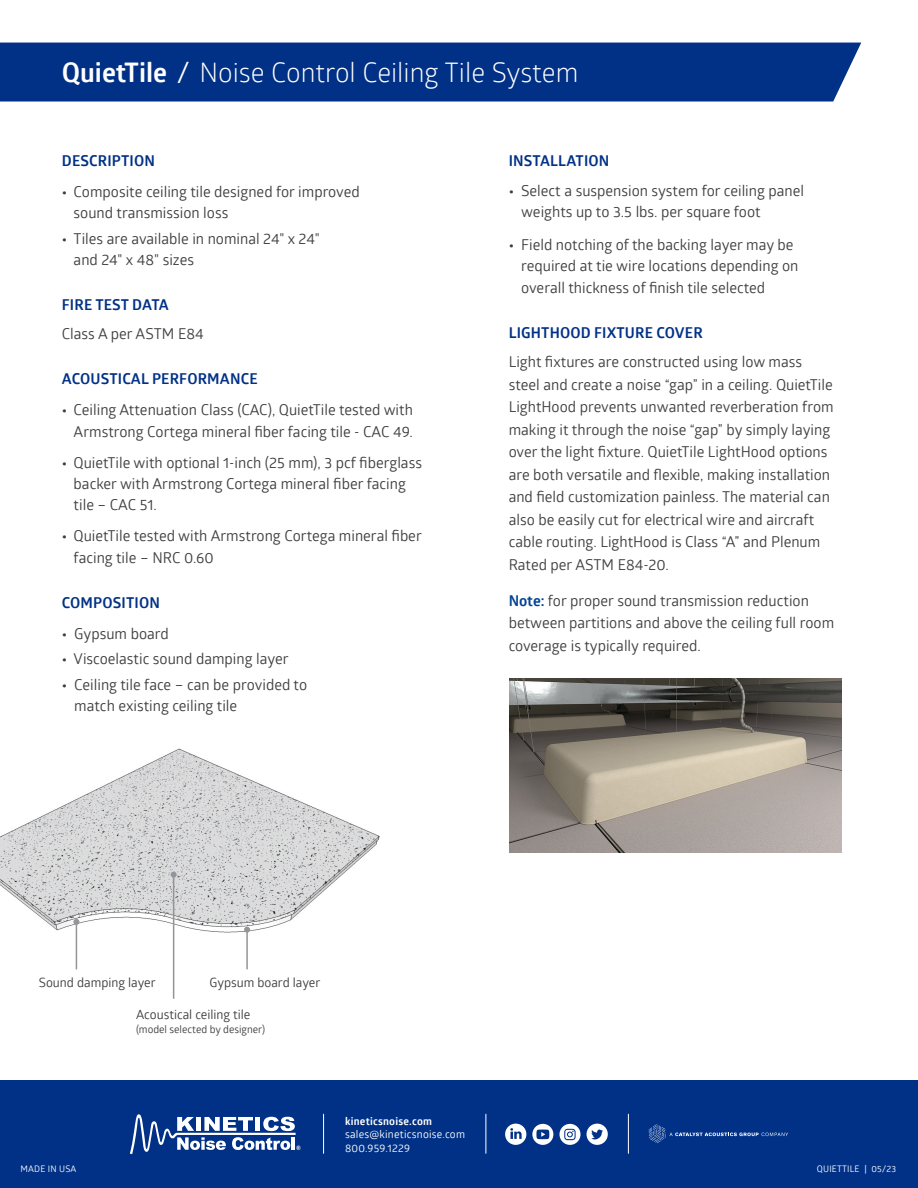
<style>
.page{position:relative;width:918px;height:1188px;background:#fff}
.page>*{position:absolute;margin:0;border:0;box-sizing:border-box;transform-origin:0 0}
.t1{font:27px "Glober";color:#fff}
.t2{font:15px/22.5px "Glober";color:#3e3e3f}
.t3{font:700 15px "Glober";letter-spacing:.01em;color:#003186}
.t4{font:12.75px "Glober";color:#3e3e3f}
.t5{font:10.8px "Glober";letter-spacing:.02em;color:#fff}
.t6{font:700 10.8px "Glober";letter-spacing:.02em;color:#fff}
.t7{font:10.5px "Glober";color:#3e3e3f}
.t8{font:9px "Glober";letter-spacing:.02em;color:#fff}
.t9{font:900 6.15px "Arial";color:#fff;scale:.87 1}
.s1{font-weight:700}
.s2{font-style:inherit}
.s3{font-weight:700;color:#004393}
</style>
<div class="page">
<div style="left:0;top:43px;width:861px;height:59px;background:#003186"></div>
<div style="left:0;top:1080px;width:918px;height:108px;background:#003186"></div>
<svg style="left:130px;top:1114px;width:166px;height:40px"></svg>
<hr style="left:323px;top:1114px;width:1px;height:39px;background:#fff">
<hr style="left:486px;top:1114px;width:1px;height:39px;background:#fff">
<hr style="left:628px;top:1114px;width:1px;height:39px;background:#fff">
<svg style="left:559px;top:1124px;width:22px;height:21px"></svg>
<svg style="left:505px;top:1124px;width:21px;height:21px"></svg>
<svg style="left:587px;top:1124px;width:21px;height:21px"></svg>
<svg style="left:532px;top:1124px;width:21px;height:21px"></svg>
<svg style="left:649px;top:1124px;width:139px;height:19px"></svg>
<img style="left:509px;top:679px;width:333px;height:174px">
<img style="left:0;top:748px;width:380px;height:217px">
<hr style="left:173px;top:875px;width:1px;height:123px;background:#939598">
<svg style="left:171px;top:872px;width:6px;height:6px"></svg>
<hr style="left:76px;top:922px;width:1px;height:47px;background:#939598">
<svg style="left:73px;top:919px;width:6px;height:6px"></svg>
<hr style="left:246px;top:930px;width:2px;height:39px;background:#939598">
<svg style="left:244px;top:927px;width:6px;height:6px"></svg>
<p class="t1" style="left:62px;top:54px;width:518px"><span class="s1">QuietTile</span> <span class="s2">/</span> Noise Control Ceiling Tile System</p>
<p class="t3" style="left:62px;top:150px;width:95px">DESCRIPTION</p>
<p class="t2" style="left:74px;top:181px;width:288px;line-height:21px;text-indent:-12px"><span class="s1">•</span> Composite ceiling tile designed for improved sound transmission loss</p>
<p class="t2" style="left:74px;top:227px;width:248px;line-height:21px;text-indent:-12px"><span class="s1">•</span> Tiles are available in nominal 24" x 24" and 24" x 48" sizes</p>
<p class="t3" style="left:62px;top:294px;width:109px">FIRE TEST DATA</p>
<p class="t2" style="left:62px;top:322px;width:143px">Class A per ASTM E84</p>
<p class="t3" style="left:62px;top:368px;width:197px">ACOUSTICAL PERFORMANCE</p>
<p class="t2" style="left:62px;top:397px;width:353px;text-align:right"><span class="s1">•</span> Ceiling Attenuation Class (CAC), QuietTile tested with<br>Armstrong Cortega mineral fiber facing tile - CAC 49.</p>
<p class="t2" style="left:74px;top:451px;width:350px;line-height:21px;text-indent:-12px"><span class="s1">•</span> QuietTile with optional 1-inch (25 mm), 3 pcf fiberglass backer with Armstrong Cortega mineral fiber facing tile – CAC 51.</p>
<p class="t2" style="left:74px;top:523px;width:350px;text-indent:-12px"><span class="s1">•</span> QuietTile tested with Armstrong Cortega mineral fiber facing tile – NRC 0.60</p>
<p class="t3" style="left:62px;top:592px;width:100px">COMPOSITION</p>
<p class="t2" style="left:62px;top:622px;width:109px"><span class="s1">•</span> Gypsum board</p>
<p class="t2" style="left:62px;top:647px;width:228px"><span class="s1">•</span> Viscoelastic sound damping layer</p>
<p class="t2" style="left:74px;top:673px;width:234px;line-height:21px;text-indent:-13px"><span class="s1">•</span> Ceiling tile face – can be provided to match existing ceiling tile</p>
<p class="t3" style="left:509px;top:150px;width:102px">INSTALLATION</p>
<p class="t2" style="left:521px;top:180px;width:284px;line-height:21px;text-indent:-13px"><span class="s1">•</span> Select a suspension system for ceiling panel weights up to 3.5 lbs. per square foot</p>
<p class="t2" style="left:521px;top:233px;width:279px;line-height:21px;text-indent:-13px"><span class="s1">•</span> Field notching of the backing layer may be required at tie wire locations depending on</p>
<p class="t2" style="left:521px;top:276px;width:246px">overall thickness of finish tile selected</p>
<p class="t3" style="left:509px;top:322px;width:196px">LIGHTHOOD FIXTURE COVER</p>
<p class="t2" style="left:509px;top:350px;width:326px">Light fixtures are constructed using low mass steel and create a noise “gap” in a ceiling. QuietTile LightHood prevents unwanted reverberation from making it through the noise “gap” by simply laying over the light fixture. QuietTile LightHood options are both versatile and flexible, making installation and field customization painless. The material can also be easily cut for electrical wire and aircraft cable routing. LightHood is Class “A” and Plenum Rated per ASTM E84-20.</p>
<p class="t2" style="left:509px;top:589px;width:327px"><span class="s3">Note:</span> for proper sound transmission reduction between partitions and above the ceiling full room coverage is typically required.</p>
<p class="t4" style="left:39px;top:973px;width:118px">Sound damping layer</p>
<p class="t4" style="left:210px;top:973px;width:112px">Gypsum board layer</p>
<p class="t4" style="left:136px;top:1006px;width:116px">Acoustical ceiling tile</p>
<p class="t7" style="left:136px;top:1022px;width:131px">(model selected by designer)</p>
<p class="t9" style="left:296px;top:1143px;width:6px">®</p>
<p class="t6" style="left:345px;top:1113px;width:88px">kineticsnoise.com</p>
<p class="t5" style="left:345px;top:1127px;width:121px">sales@kineticsnoise.com</p>
<p class="t5" style="left:345px;top:1140px;width:66px">800.959.1229</p>
<p class="t8" style="left:21px;top:1163px;width:57px">MADE IN USA</p>
<p class="t8" style="left:817px;top:1163px;width:81px">QUIETTILE | 05/23</p>
</div>
